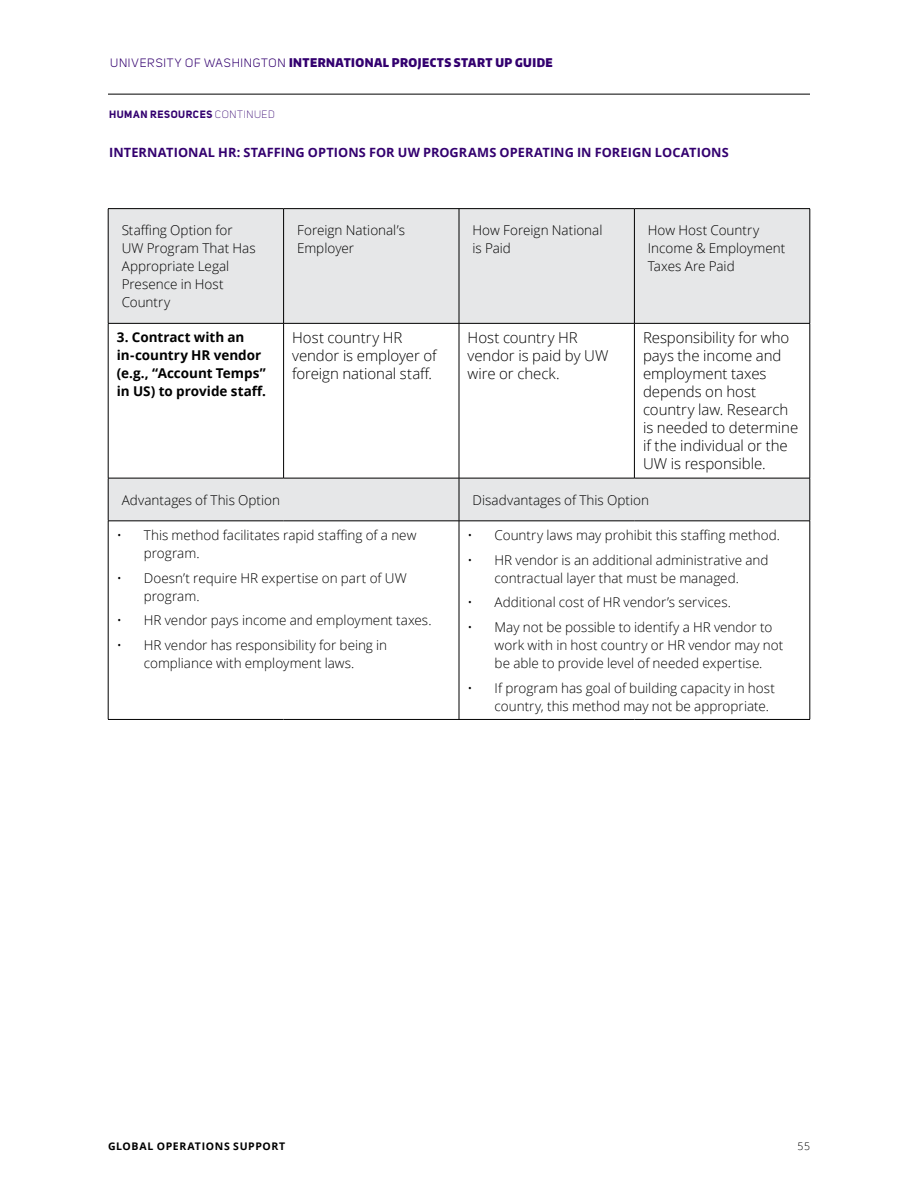
<style>
.page{position:relative;width:918px;height:1188px;background:#fff}
.page>*{position:absolute;margin:0;border:0;box-sizing:border-box;transform-origin:0 0}
.t1{font:300 15px/18px "Open Sans";letter-spacing:-.005em;color:#000}
.t2{font:300 13.5px/18px "Open Sans";color:#000}
.t3{font:700 13.5px/18px "Open Sans";color:#000}
.t4{font:700 12.75px "Open Sans";letter-spacing:.005em;color:#33006f}
.t5{font:900 12px "Encode Sans Condensed";letter-spacing:.04em;color:#33006f}
.t6{font:700 10.5px "Open Sans";letter-spacing:.06em;color:#000}
.t7{font:700 10.5px "Uni Sans";letter-spacing:.06em;color:#33006f}
.t8{font:300 10.5px "Open Sans";color:#000}
.s1{font-family:"Uni Sans";font-weight:400}
.s2{font-weight:300}
</style>
<div class="page">
<hr style="left:108px;top:94px;width:702px;height:1px;background:#000">
<svg style="left:109px;top:209px;width:701px;height:312px;fill:#e6e7e8"></svg>
<hr style="left:283px;top:209px;width:1px;height:114px;background:#000">
<hr style="left:459px;top:209px;width:1px;height:114px;background:#000">
<hr style="left:634px;top:209px;width:1px;height:114px;background:#000">
<hr style="left:459px;top:478px;width:1px;height:43px;background:#000">
<hr style="left:810px;top:478px;width:1px;height:43px;background:#000">
<hr style="left:810px;top:521px;width:1px;height:198px;background:#000">
<hr style="left:108px;top:208px;width:176px;height:1px;background:#000">
<hr style="left:108px;top:209px;width:1px;height:114px;background:#000">
<hr style="left:284px;top:208px;width:175px;height:1px;background:#000">
<hr style="left:459px;top:208px;width:175px;height:1px;background:#000">
<hr style="left:634px;top:208px;width:176px;height:1px;background:#000">
<hr style="left:810px;top:209px;width:1px;height:114px;background:#000">
<hr style="left:108px;top:323px;width:176px;height:1px;background:#000">
<hr style="left:108px;top:324px;width:1px;height:154px;background:#000">
<hr style="left:284px;top:323px;width:175px;height:1px;background:#000">
<hr style="left:283px;top:324px;width:1px;height:154px;background:#000">
<hr style="left:459px;top:323px;width:175px;height:1px;background:#000">
<hr style="left:634px;top:323px;width:176px;height:1px;background:#000">
<hr style="left:810px;top:324px;width:1px;height:154px;background:#000">
<hr style="left:108px;top:478px;width:176px;height:1px;background:#000">
<hr style="left:108px;top:478px;width:1px;height:43px;background:#000">
<hr style="left:284px;top:478px;width:175px;height:1px;background:#000">
<hr style="left:459px;top:478px;width:175px;height:1px;background:#000">
<hr style="left:634px;top:478px;width:176px;height:1px;background:#000">
<hr style="left:108px;top:521px;width:176px;height:1px;background:#000">
<hr style="left:108px;top:521px;width:1px;height:198px;background:#000">
<hr style="left:284px;top:521px;width:175px;height:1px;background:#000">
<hr style="left:459px;top:521px;width:175px;height:1px;background:#000">
<hr style="left:634px;top:521px;width:176px;height:1px;background:#000">
<hr style="left:459px;top:324px;width:1px;height:154px;background:#000">
<hr style="left:634px;top:324px;width:1px;height:154px;background:#000">
<hr style="left:108px;top:719px;width:176px;height:1px;background:#000">
<hr style="left:284px;top:719px;width:175px;height:1px;background:#000">
<hr style="left:459px;top:521px;width:1px;height:198px;background:#000">
<hr style="left:459px;top:719px;width:175px;height:1px;background:#000">
<hr style="left:634px;top:719px;width:176px;height:1px;background:#000">
<p class="t5" style="left:110px;top:54px;width:444px"><span class="s1">UNIVERSITY OF WASHINGTON</span> INTERNATIONAL PROJECTS START UP GUIDE</p>
<p class="t7" style="left:109px;top:108px;width:167px">HUMAN RESOURCES <span class="s2">CONTINUED</span></p>
<p class="t4" style="left:109px;top:143px;width:621px">INTERNATIONAL HR: STAFFING OPTIONS FOR UW PROGRAMS OPERATING IN FOREIGN LOCATIONS</p>
<p class="t2" style="left:122px;top:221px;width:135px">Staffing Option for<br>UW Program That Has<br>Appropriate Legal<br>Presence in Host<br>Country</p>
<p class="t2" style="left:297px;top:221px;width:109px">Foreign National’s<br>Employer</p>
<p class="t2" style="left:472px;top:221px;width:131px">How Foreign National is Paid</p>
<p class="t2" style="left:648px;top:221px;width:139px">How Host Country<br>Income &amp; Employment<br>Taxes Are Paid</p>
<p class="t3" style="left:117px;top:328px;width:151px">3. Contract with an in-country HR vendor (e.g., “Account Temps” in US) to provide staff.</p>
<p class="t1" style="left:292px;top:329px;width:146px">Host country HR vendor is employer of foreign national staff.</p>
<p class="t1" style="left:468px;top:329px;width:142px">Host country HR vendor is paid by UW wire or check.</p>
<p class="t1" style="left:643px;top:329px;width:157px">Responsibility for who pays the income and employment taxes depends on host country law. Research is needed to determine if the individual or the<br>UW is responsible.</p>
<p class="t2" style="left:122px;top:490px;width:160px">Advantages of This Option</p>
<p class="t2" style="left:472px;top:490px;width:178px">Disadvantages of This Option</p>
<p class="t2" style="left:144px;top:526px;width:274px;text-indent:-27px">• This method facilitates rapid staffing of a new program.</p>
<p class="t2" style="left:144px;top:568px;width:264px;text-indent:-27px">• Doesn’t require HR expertise on part of UW program.</p>
<p class="t2" style="left:117px;top:611px;width:316px">• HR vendor pays income and employment taxes.</p>
<p class="t2" style="left:117px;top:636px;width:272px;text-align:center">• HR vendor has responsibility for being in compliance with employment laws.</p>
<p class="t2" style="left:468px;top:526px;width:314px">• Country laws may prohibit this staffing method.</p>
<p class="t2" style="left:468px;top:550px;width:302px;text-align:center">• HR vendor is an additional administrative and contractual layer that must be managed.</p>
<p class="t2" style="left:468px;top:593px;width:265px">• Additional cost of HR vendor’s services.</p>
<p class="t2" style="left:495px;top:618px;width:290px;text-indent:-27px">• May not be possible to identify a HR vendor to work with in host country or HR vendor may not be able to provide level of needed expertise.</p>
<p class="t2" style="left:495px;top:678px;width:282px;text-indent:-27px">• If program has goal of building capacity in host country, this method may not be appropriate.</p>
<p class="t6" style="left:108px;top:1138px;width:179px">GLOBAL OPERATIONS SUPPORT</p>
<p class="t8" style="left:798px;top:1139px;width:14px">55</p>
</div>
